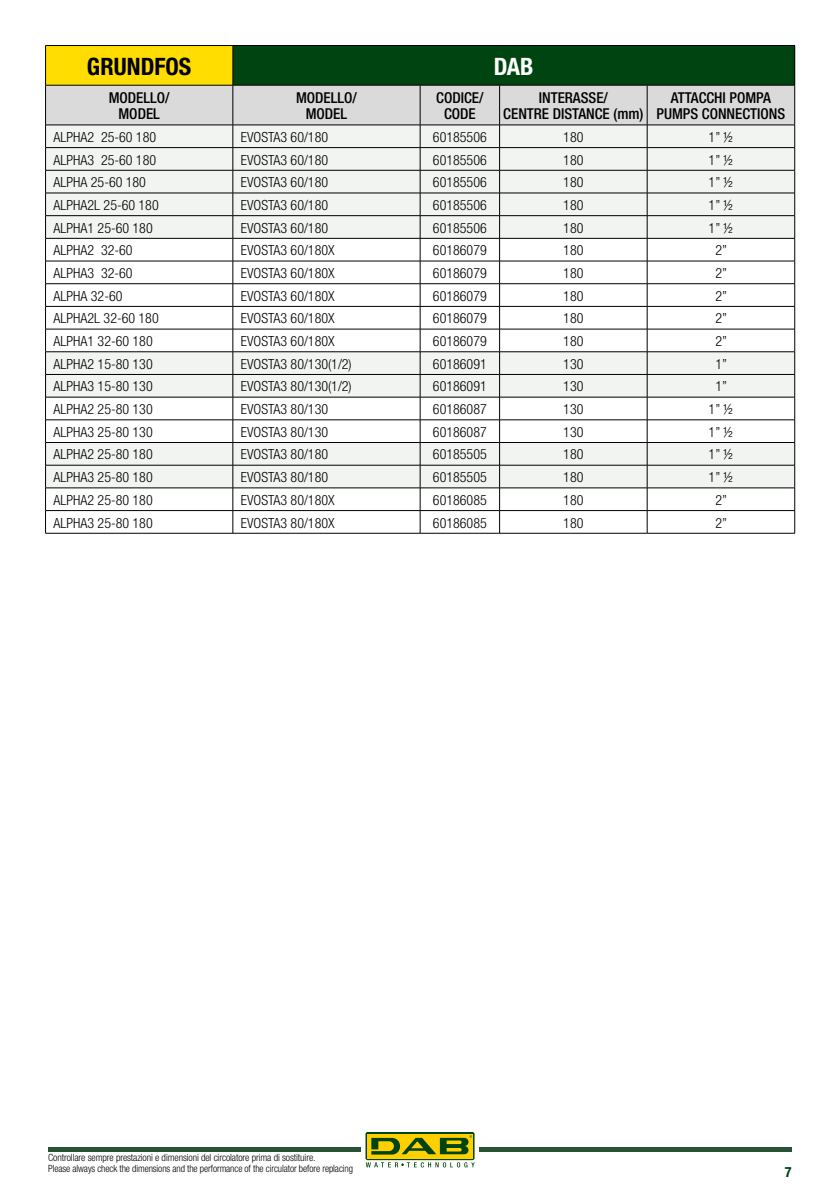
<style>
.page{position:relative;width:840px;height:1191px;background:#fff}
.page>*{position:absolute;margin:0;border:0;box-sizing:border-box;transform-origin:0 0}
.t1{font:700 condensed 24px "Helvetica Neue LT";color:#000}
.t2{font:700 condensed 24px "Helvetica Neue LT";color:#fff}
.t3{font:500 condensed 15px/16px "Helvetica Neue LT";color:#000;text-align:center}
.t4{font:700 condensed 14.2px "Helvetica Neue LT";color:#004312}
.t5{font:300 condensed 14px "Helvetica Neue LT";color:#000}
.t6{font:300 condensed 10px/11px "Helvetica Neue LT";letter-spacing:-.01em;color:#000}
</style>
<div class="page">
<hr style="left:48px;top:1147px;width:313px;height:4px;background:#285136">
<hr style="left:479px;top:1147px;width:312px;height:4px;background:#285136">
<div style="left:365px;top:1132px;width:109px;height:28px;background:linear-gradient(to right,#ffd000,#ffd000);border-radius:2px"></div>
<div style="left:367px;top:1133px;width:105px;height:25px;background:#ffd000"></div>
<svg style="left:365px;top:1162px;width:109px;height:5px"></svg>
<svg style="left:371px;top:1135px;width:100px;height:19px"></svg>
<div style="left:46px;top:46px;width:187px;height:39px;background:#fd0"></div>
<div style="left:233px;top:46px;width:561px;height:39px;background:#041"></div>
<hr style="left:45px;top:45px;width:188px;height:1px;background:#000">
<hr style="left:45px;top:46px;width:1px;height:39px;background:#000">
<hr style="left:233px;top:45px;width:187px;height:1px;background:#000">
<hr style="left:232px;top:46px;width:1px;height:39px;background:#000">
<hr style="left:420px;top:45px;width:79px;height:1px;background:#000">
<hr style="left:499px;top:45px;width:147px;height:1px;background:#000">
<hr style="left:646px;top:45px;width:148px;height:1px;background:#000">
<hr style="left:794px;top:46px;width:1px;height:39px;background:#000">
<svg style="left:45px;top:85px;width:750px;height:448px"></svg>
<hr style="left:45px;top:533px;width:188px;height:1px;background:#000">
<hr style="left:233px;top:533px;width:187px;height:1px;background:#000">
<hr style="left:420px;top:533px;width:79px;height:1px;background:#000">
<hr style="left:499px;top:533px;width:147px;height:1px;background:#000">
<hr style="left:646px;top:533px;width:148px;height:1px;background:#000">
<h1 class="t1" style="left:87px;top:53px;width:106px">GRUNDFOS</h1>
<h1 class="t2" style="left:493px;top:53px;width:41px">DAB</h1>
<p class="t3" style="left:109px;top:91px;width:62px">MODELLO/<br>MODEL</p>
<p class="t3" style="left:296px;top:91px;width:62px">MODELLO/<br>MODEL</p>
<p class="t3" style="left:436px;top:91px;width:49px">CODICE/<br>CODE</p>
<p class="t3" style="left:503px;top:91px;width:141px">INTERASSE/<br>CENTRE DISTANCE (mm)</p>
<p class="t3" style="left:656px;top:91px;width:130px">ATTACCHI POMPA<br>PUMPS CONNECTIONS</p>
<p class="t5" style="left:54px;top:132px;width:104px">ALPHA2 25-60 180</p>
<p class="t5" style="left:241px;top:132px;width:89px">EVOSTA3 60/180</p>
<p class="t5" style="left:432px;top:132px;width:55px">60185506</p>
<p class="t5" style="left:563px;top:132px;width:22px">180</p>
<p class="t5" style="left:708px;top:132px;width:26px">1” ½</p>
<p class="t5" style="left:54px;top:154px;width:104px">ALPHA3 25-60 180</p>
<p class="t5" style="left:241px;top:154px;width:89px">EVOSTA3 60/180</p>
<p class="t5" style="left:432px;top:154px;width:55px">60185506</p>
<p class="t5" style="left:563px;top:154px;width:22px">180</p>
<p class="t5" style="left:708px;top:154px;width:26px">1” ½</p>
<p class="t5" style="left:54px;top:177px;width:94px">ALPHA 25-60 180</p>
<p class="t5" style="left:241px;top:177px;width:89px">EVOSTA3 60/180</p>
<p class="t5" style="left:432px;top:177px;width:55px">60185506</p>
<p class="t5" style="left:563px;top:177px;width:22px">180</p>
<p class="t5" style="left:708px;top:177px;width:26px">1” ½</p>
<p class="t5" style="left:54px;top:200px;width:107px">ALPHA2L 25-60 180</p>
<p class="t5" style="left:241px;top:200px;width:89px">EVOSTA3 60/180</p>
<p class="t5" style="left:432px;top:200px;width:55px">60185506</p>
<p class="t5" style="left:563px;top:200px;width:22px">180</p>
<p class="t5" style="left:708px;top:200px;width:26px">1” ½</p>
<p class="t5" style="left:54px;top:222px;width:101px">ALPHA1 25-60 180</p>
<p class="t5" style="left:241px;top:222px;width:89px">EVOSTA3 60/180</p>
<p class="t5" style="left:432px;top:222px;width:55px">60185506</p>
<p class="t5" style="left:563px;top:222px;width:22px">180</p>
<p class="t5" style="left:708px;top:222px;width:26px">1” ½</p>
<p class="t5" style="left:54px;top:245px;width:80px">ALPHA2 32-60</p>
<p class="t5" style="left:241px;top:245px;width:95px">EVOSTA3 60/180X</p>
<p class="t5" style="left:432px;top:245px;width:55px">60186079</p>
<p class="t5" style="left:563px;top:245px;width:22px">180</p>
<p class="t5" style="left:715px;top:245px;width:13px">2”</p>
<p class="t5" style="left:54px;top:268px;width:80px">ALPHA3 32-60</p>
<p class="t5" style="left:241px;top:268px;width:95px">EVOSTA3 60/180X</p>
<p class="t5" style="left:432px;top:268px;width:55px">60186079</p>
<p class="t5" style="left:563px;top:268px;width:22px">180</p>
<p class="t5" style="left:715px;top:268px;width:13px">2”</p>
<p class="t5" style="left:54px;top:290px;width:70px">ALPHA 32-60</p>
<p class="t5" style="left:241px;top:290px;width:95px">EVOSTA3 60/180X</p>
<p class="t5" style="left:432px;top:290px;width:55px">60186079</p>
<p class="t5" style="left:563px;top:290px;width:22px">180</p>
<p class="t5" style="left:715px;top:290px;width:13px">2”</p>
<p class="t5" style="left:54px;top:313px;width:107px">ALPHA2L 32-60 180</p>
<p class="t5" style="left:241px;top:313px;width:95px">EVOSTA3 60/180X</p>
<p class="t5" style="left:432px;top:313px;width:55px">60186079</p>
<p class="t5" style="left:563px;top:313px;width:22px">180</p>
<p class="t5" style="left:715px;top:313px;width:13px">2”</p>
<p class="t5" style="left:54px;top:336px;width:101px">ALPHA1 32-60 180</p>
<p class="t5" style="left:241px;top:336px;width:95px">EVOSTA3 60/180X</p>
<p class="t5" style="left:432px;top:336px;width:55px">60186079</p>
<p class="t5" style="left:563px;top:336px;width:22px">180</p>
<p class="t5" style="left:715px;top:336px;width:13px">2”</p>
<p class="t5" style="left:54px;top:358px;width:101px">ALPHA2 15-80 130</p>
<p class="t5" style="left:241px;top:358px;width:112px">EVOSTA3 80/130(1/2)</p>
<p class="t5" style="left:432px;top:358px;width:55px">60186091</p>
<p class="t5" style="left:563px;top:358px;width:22px">130</p>
<p class="t5" style="left:715px;top:358px;width:13px">1”</p>
<p class="t5" style="left:54px;top:381px;width:101px">ALPHA3 15-80 130</p>
<p class="t5" style="left:241px;top:381px;width:112px">EVOSTA3 80/130(1/2)</p>
<p class="t5" style="left:432px;top:381px;width:55px">60186091</p>
<p class="t5" style="left:563px;top:381px;width:22px">130</p>
<p class="t5" style="left:715px;top:381px;width:13px">1”</p>
<p class="t5" style="left:54px;top:404px;width:101px">ALPHA2 25-80 130</p>
<p class="t5" style="left:241px;top:404px;width:89px">EVOSTA3 80/130</p>
<p class="t5" style="left:432px;top:404px;width:55px">60186087</p>
<p class="t5" style="left:563px;top:404px;width:22px">130</p>
<p class="t5" style="left:708px;top:404px;width:26px">1” ½</p>
<p class="t5" style="left:54px;top:426px;width:101px">ALPHA3 25-80 130</p>
<p class="t5" style="left:241px;top:426px;width:89px">EVOSTA3 80/130</p>
<p class="t5" style="left:432px;top:426px;width:55px">60186087</p>
<p class="t5" style="left:563px;top:426px;width:22px">130</p>
<p class="t5" style="left:708px;top:426px;width:26px">1” ½</p>
<p class="t5" style="left:54px;top:449px;width:101px">ALPHA2 25-80 180</p>
<p class="t5" style="left:241px;top:449px;width:89px">EVOSTA3 80/180</p>
<p class="t5" style="left:432px;top:449px;width:55px">60185505</p>
<p class="t5" style="left:563px;top:449px;width:22px">180</p>
<p class="t5" style="left:708px;top:449px;width:26px">1” ½</p>
<p class="t5" style="left:54px;top:472px;width:101px">ALPHA3 25-80 180</p>
<p class="t5" style="left:241px;top:472px;width:89px">EVOSTA3 80/180</p>
<p class="t5" style="left:432px;top:472px;width:55px">60185505</p>
<p class="t5" style="left:563px;top:472px;width:22px">180</p>
<p class="t5" style="left:708px;top:472px;width:26px">1” ½</p>
<p class="t5" style="left:54px;top:495px;width:101px">ALPHA2 25-80 180</p>
<p class="t5" style="left:241px;top:495px;width:95px">EVOSTA3 80/180X</p>
<p class="t5" style="left:432px;top:495px;width:55px">60186085</p>
<p class="t5" style="left:563px;top:495px;width:22px">180</p>
<p class="t5" style="left:715px;top:495px;width:13px">2”</p>
<p class="t5" style="left:54px;top:517px;width:101px">ALPHA3 25-80 180</p>
<p class="t5" style="left:241px;top:517px;width:95px">EVOSTA3 80/180X</p>
<p class="t5" style="left:432px;top:517px;width:55px">60186085</p>
<p class="t5" style="left:563px;top:517px;width:22px">180</p>
<p class="t5" style="left:715px;top:517px;width:13px">2”</p>
<p class="t6" style="left:48px;top:1152px;width:306px">Controllare sempre prestazioni e dimensioni del circolatore prima di sostituire.<br>Please always check the dimensions and the performance of the circulator before replacing</p>
<p class="t4" style="left:784px;top:1163px;width:8px">7</p>
</div>
